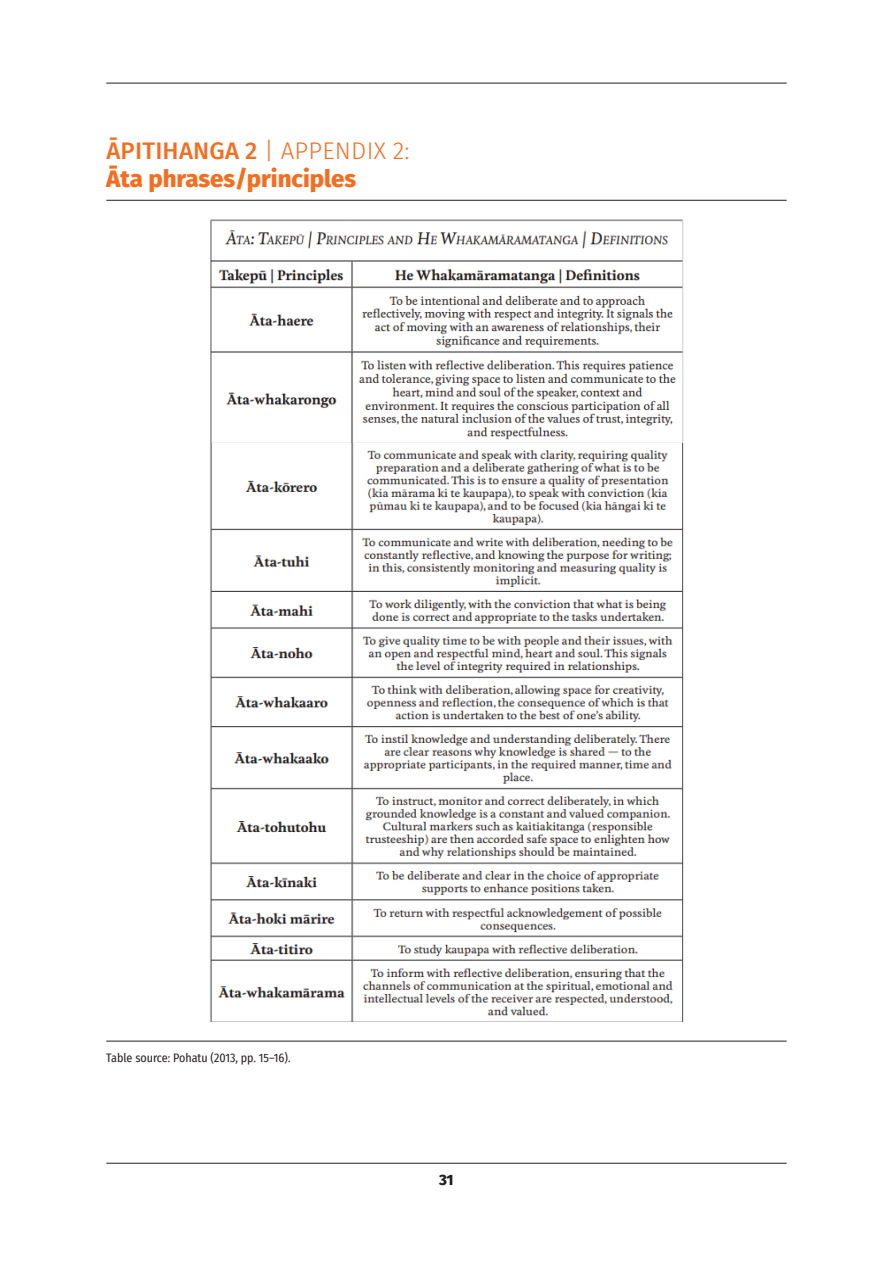
<style>
.page{position:relative;width:893px;height:1263px;background:#fff}
.page>*{position:absolute;margin:0;border:0;box-sizing:border-box;transform-origin:0 0}
.t1{font:800 24px/28.8px "Fira Sans";color:#f36e21}
.t2{font:800 15px "Fira Sans";color:#231f20}
.t3{font:12px "Fira Sans Condensed";color:#231f20}
.s1{font-weight:500}
.s2{font-weight:300}
</style>
<div class="page">
<hr style="left:106px;top:83px;width:681px;height:1px;background:#231f20">
<hr style="left:106px;top:1163px;width:681px;height:1px;background:#231f20">
<hr style="left:106px;top:200px;width:681px;height:1px;background:#231f20">
<hr style="left:106px;top:1041px;width:681px;height:1px;background:#231f20">
<img style="left:210px;top:219px;width:473px;height:802px">
<p class="t1" style="left:106px;top:134px;width:305px"><span class="s1">ĀPITIHANGA 2</span> <span class="s2">| APPENDIX 2:<br></span>Āta phrases/principles</p>
<p class="t3" style="left:106px;top:1048px;width:186px">Table source: Pohatu (2013, pp. 15–16).</p>
<p class="t2" style="left:439px;top:1167px;width:16px">31</p>
</div>
